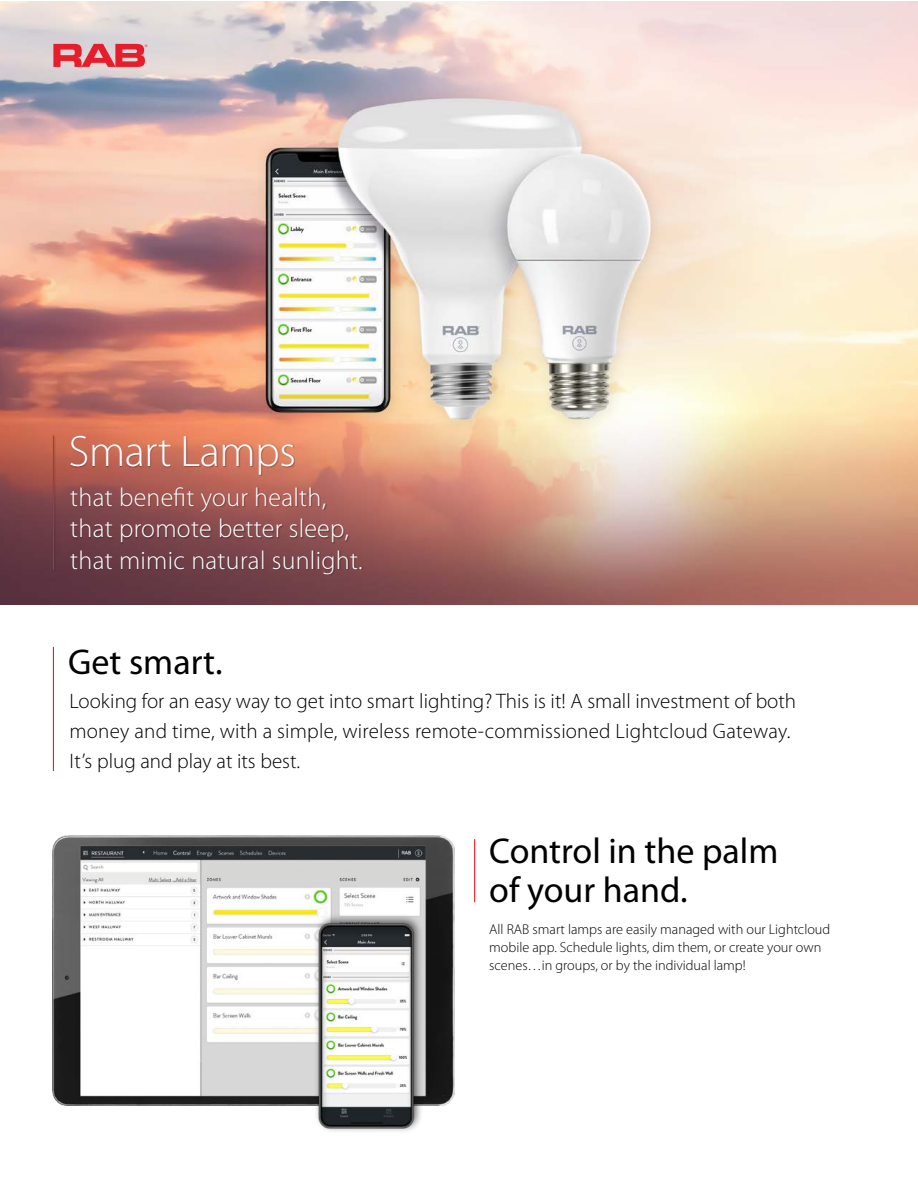
<style>
.page{position:relative;width:918px;height:1188px;background:#fff}
.page>*{position:absolute;margin:0;border:0;box-sizing:border-box;transform-origin:0 0}
.t1{font:300 44.25px "Myriad Pro";letter-spacing:-.01em;color:#fff}
.t2{font:36px/39px "Myriad Pro";color:#000}
.t3{font:300 25.95px/31.2px "Myriad Pro";letter-spacing:.01em;color:#fff}
.t4{font:300 21px/30px "Myriad Pro";color:#000}
.t5{font:300 14.25px/18px "Myriad Pro";color:#000}
</style>
<div class="page">
<img style="left:0;top:1px;width:918px;height:604px">
<svg style="left:53px;top:44px;width:94px;height:23px;background:#e35d67"></svg>
<hr style="left:53px;top:647px;width:1px;height:124px;background:#e81d2c">
<hr style="left:474px;top:839px;width:1px;height:63px;background:#e81d2c">
<div style="left:52px;top:435px;width:5px;height:138px;background:#000;opacity:.25"></div>
<hr style="left:53px;top:436px;width:1px;height:134px;background:#e81d2c">
<div style="left:71px;top:436px;width:224px;height:40px;background:#000;opacity:.3"></div>
<div style="left:71px;top:487px;width:292px;height:89px;background:#000;opacity:.3"></div>
<img style="left:53px;top:836px;width:402px;height:270px">
<div style="left:314px;top:914px;width:109px;height:220px;background:#000;opacity:.56"></div>
<img style="left:316px;top:921px;width:102px;height:209px">
<h1 class="t1" style="left:69px;top:427px;width:228px">Smart Lamps</h1>
<p class="t3" style="left:70px;top:482px;width:294px">that benefit your health, that promote better sleep, that mimic natural sunlight.</p>
<h2 class="t2" style="left:68px;top:642px;width:156px">Get smart.</h2>
<p class="t4" style="left:70px;top:686px;width:728px">Looking for an easy way to get into smart lighting? This is it! A small investment of both money and time, with a simple, wireless remote-commissioned Lightcloud Gateway.<br>It’s plug and play at its best.</p>
<h2 class="t2" style="left:489px;top:830px;width:291px">Control in the palm of your hand.</h2>
<p class="t5" style="left:489px;top:920px;width:343px">All RAB smart lamps are easily managed with our Lightcloud mobile app. Schedule lights, dim them, or create your own scenes…in groups, or by the individual lamp!</p>
</div>
